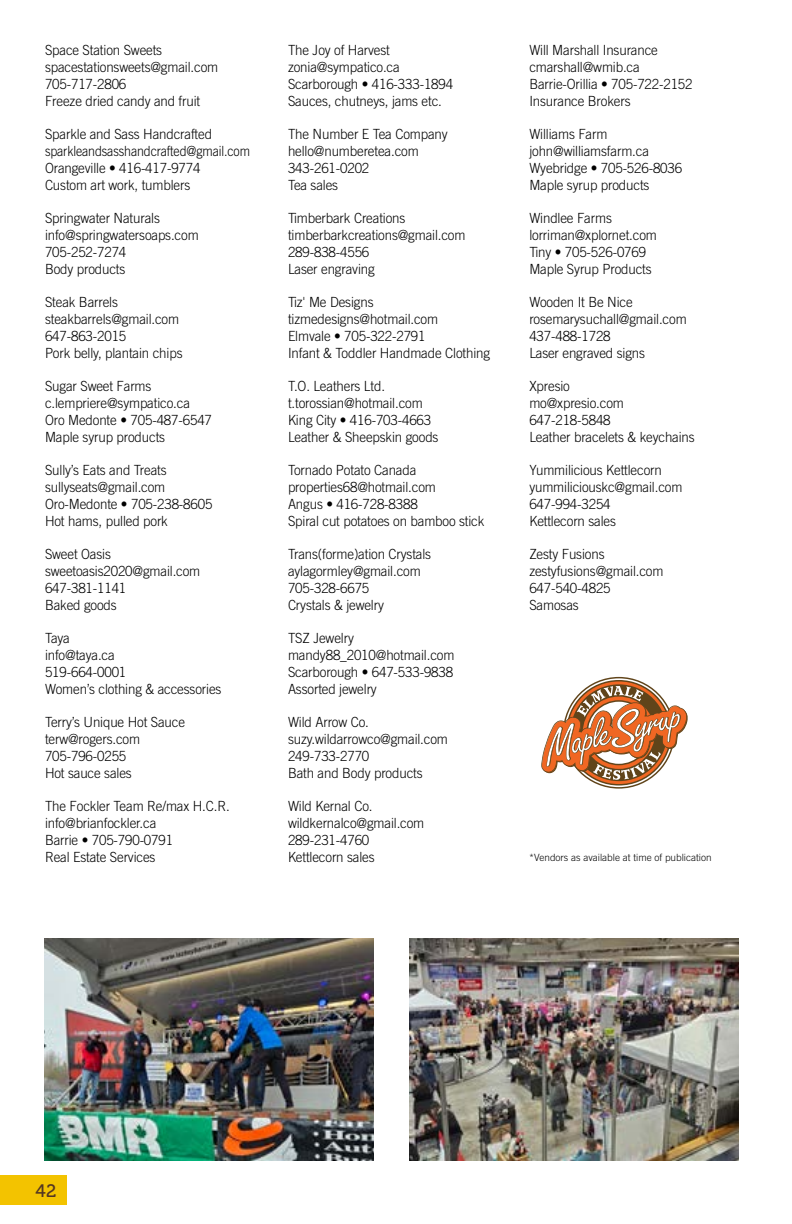
<style>
.page{position:relative;width:792px;height:1224px;background:#fff}
.page>*{position:absolute;margin:0;border:0;box-sizing:border-box;transform-origin:0 0}
.t1{font:18px "Museo 500";color:#533623}
.t2{font:300 14px/16.8px "Trade Gothic LT Std";letter-spacing:-.01em;color:#000;scale:.95 1}
.t3{font:300 10px "Trade Gothic LT Std";color:#000}
</style>
<div class="page">
<div style="left:0;top:1175px;width:67px;height:30px;background:#f3c300"></div>
<img style="left:45px;top:938px;width:329px;height:223px">
<img style="left:410px;top:938px;width:328px;height:223px">
<svg style="left:541px;top:677px;width:147px;height:112px"></svg>
<p class="t2" style="left:45px;top:42px;width:184px">Space Station Sweets spacestationsweets@gmail.com<br>705-717-2806<br>Freeze dried candy and fruit</p>
<p class="t2" style="left:45px;top:126px;width:217px">Sparkle and Sass Handcrafted sparkleandsasshandcrafted@gmail.com<br>Orangeville • 416-417-9774<br>Custom art work, tumblers</p>
<p class="t2" style="left:45px;top:210px;width:163px">Springwater Naturals info@springwatersoaps.com<br>705-252-7274<br>Body products</p>
<p class="t2" style="left:45px;top:294px;width:146px">Steak Barrels steakbarrels@gmail.com<br>647-863-2015<br>Pork belly, plantain chips</p>
<p class="t2" style="left:45px;top:378px;width:177px">Sugar Sweet Farms c.lempriere@sympatico.ca<br>Oro Medonte • 705-487-6547<br>Maple syrup products</p>
<p class="t2" style="left:45px;top:462px;width:178px">Sully’s Eats and Treats sullyseats@gmail.com<br>Oro-Medonte • 705-238-8605<br>Hot hams, pulled pork</p>
<p class="t2" style="left:45px;top:546px;width:165px">Sweet Oasis sweetoasis2020@gmail.com<br>647-381-1141<br>Baked goods</p>
<p class="t2" style="left:45px;top:630px;width:187px">Taya<br>info@taya.ca<br>519-664-0001<br>Women’s clothing &amp; accessories</p>
<p class="t2" style="left:45px;top:714px;width:149px">Terry’s Unique Hot Sauce terw@rogers.com<br>705-796-0255<br>Hot sauce sales</p>
<p class="t2" style="left:45px;top:798px;width:196px">The Fockler Team Re/max H.C.R. info@brianfockler.ca<br>Barrie • 705-790-0791<br>Real Estate Services</p>
<p class="t2" style="left:288px;top:42px;width:175px">The Joy of Harvest zonia@sympatico.ca<br>Scarborough • 416-333-1894<br>Sauces, chutneys, jams etc.</p>
<p class="t2" style="left:288px;top:126px;width:170px">The Number E Tea Company hello@numberetea.com<br>343-261-0202<br>Tea sales</p>
<p class="t2" style="left:288px;top:210px;width:188px">Timberbark Creations timberbarkcreations@gmail.com<br>289-838-4556<br>Laser engraving</p>
<p class="t2" style="left:288px;top:294px;width:214px">Tiz' Me Designs tizmedesigns@hotmail.com<br>Elmvale • 705-322-2791<br>Infant &amp; Toddler Handmade Clothing</p>
<p class="t2" style="left:288px;top:378px;width:160px">T.O. Leathers Ltd. t.torossian@hotmail.com<br>King City • 416-703-4663<br>Leather &amp; Sheepskin goods</p>
<p class="t2" style="left:288px;top:462px;width:208px">Tornado Potato Canada properties68@hotmail.com<br>Angus • 416-728-8388<br>Spiral cut potatoes on bamboo stick</p>
<p class="t2" style="left:288px;top:546px;width:152px">Trans(forme)ation Crystals aylagormley@gmail.com<br>705-328-6675<br>Crystals &amp; jewelry</p>
<p class="t2" style="left:288px;top:630px;width:177px">TSZ Jewelry mandy88_2010@hotmail.com<br>Scarborough • 647-533-9838<br>Assorted jewelry</p>
<p class="t2" style="left:288px;top:714px;width:170px">Wild Arrow Co. suzy.wildarrowco@gmail.com<br>249-733-2770<br>Bath and Body products</p>
<p class="t2" style="left:288px;top:798px;width:145px">Wild Kernal Co. wildkernalco@gmail.com<br>289-231-4760<br>Kettlecorn sales</p>
<p class="t2" style="left:529px;top:42px;width:173px">Will Marshall Insurance cmarshall@wmib.ca<br>Barrie-Orillia • 705-722-2152<br>Insurance Brokers</p>
<p class="t2" style="left:529px;top:126px;width:162px">Williams Farm john@williamsfarm.ca<br>Wyebridge • 705-526-8036<br>Maple syrup products</p>
<p class="t2" style="left:529px;top:210px;width:136px">Windlee Farms lorriman@xplornet.com<br>Tiny • 705-526-0769<br>Maple Syrup Products</p>
<p class="t2" style="left:529px;top:294px;width:167px">Wooden It Be Nice rosemarysuchall@gmail.com<br>437-488-1728<br>Laser engraved signs</p>
<p class="t2" style="left:529px;top:378px;width:176px">Xpresio<br>mo@xpresio.com<br>647-218-5848<br>Leather bracelets &amp; keychains</p>
<p class="t2" style="left:529px;top:462px;width:163px">Yummilicious Kettlecorn yummiliciouskc@gmail.com<br>647-994-3254<br>Kettlecorn sales</p>
<p class="t2" style="left:529px;top:546px;width:143px">Zesty Fusions zestyfusions@gmail.com<br>647-540-4825<br>Samosas</p>
<p class="t3" style="left:529px;top:851px;width:184px">*Vendors as available at time of publication</p>
<p class="t1" style="left:36px;top:1180px;width:23px">42</p>
</div>
